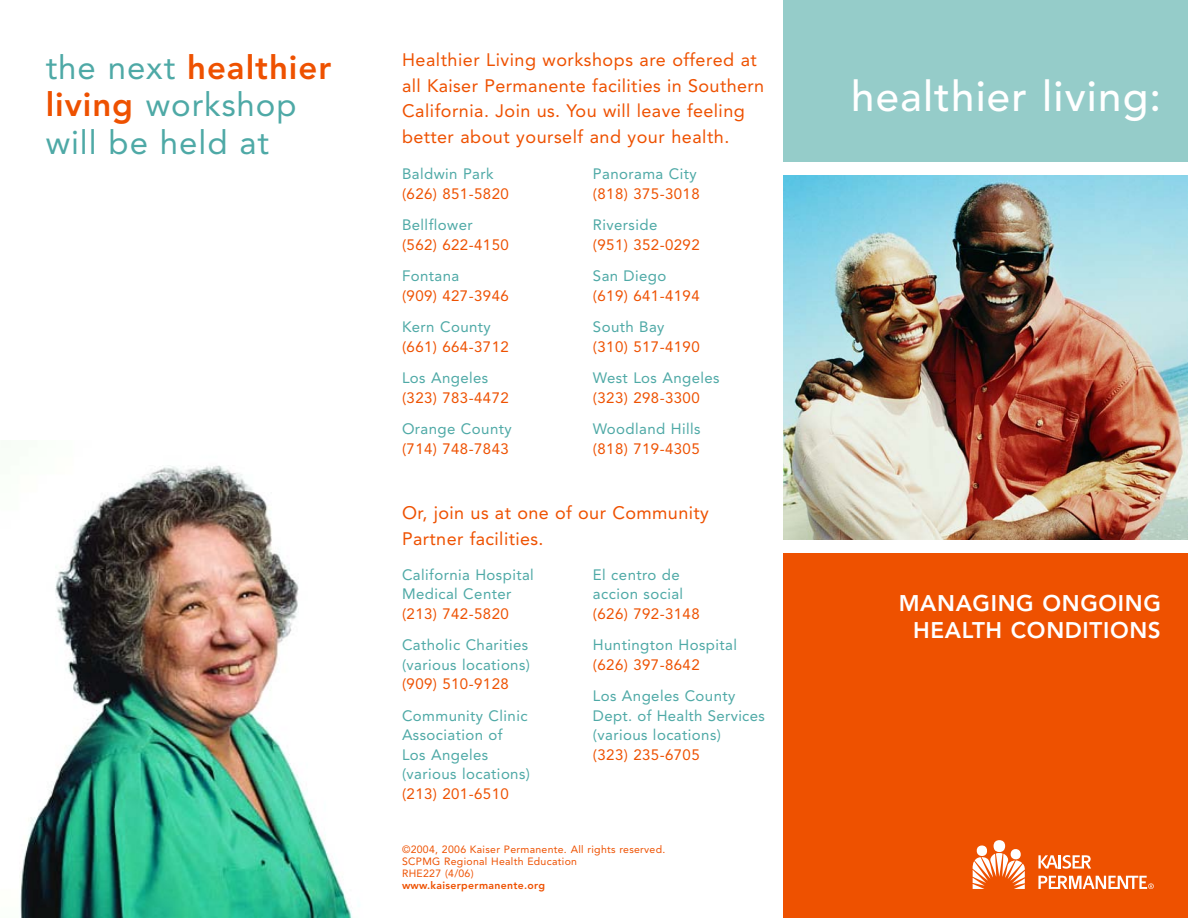
<style>
.page{position:relative;width:1188px;height:918px;background:#fff}
.page>*{position:absolute;margin:0;border:0;box-sizing:border-box;transform-origin:0 0}
.t1{font:500 42px "Avenir";letter-spacing:.03em;color:#fff}
.t2{font:33px/37.5px "Avenir";letter-spacing:.03em;color:#4ea9a6}
.t3{font:800 22.5px/27px "Avenir";letter-spacing:.03em;color:#fff;text-align:right}
.t4{font:18px/25.5px "Avenir";letter-spacing:.02em;color:#ee5100}
.t5{font:15px/19.5px "Avenir";letter-spacing:.03em;color:#4ea9a6}
.t6{font:15px "Avenir";letter-spacing:.03em;color:#ee5100}
.t7{font:10.5px/12px "Avenir";letter-spacing:.03em;color:#ee5100}
.t8{font:800 10.5px "Avenir";letter-spacing:.03em;color:#ee5100}
.s1{font-weight:800;color:#ee5100}
</style>
<div class="page">
<img style="left:20px;top:465px;width:339px;height:453px">
<div style="left:783px;top:0;width:405px;height:162px;background:#95ccc9"></div>
<div style="left:783px;top:554px;width:405px;height:364px;background:#ee5100"></div>
<svg style="left:973px;top:845px;width:52px;height:44px"></svg>
<div style="left:993px;top:840px;width:12px;height:12px;background:#fff;border-radius:50%"></div>
<svg style="left:1038px;top:855px;width:53px;height:14px"></svg>
<svg style="left:1038px;top:876px;width:116px;height:13px"></svg>
<img style="left:783px;top:176px;width:405px;height:364px">
<h2 class="t2" style="left:46px;top:51px;width:287px">the next <span class="s1">healthier living</span> workshop will be held at</h2>
<p class="t4" style="left:402px;top:49px;width:364px">Healthier Living workshops are offered at all Kaiser Permanente facilities in Southern California. Join us. You will leave feeling better about yourself and your health.</p>
<p class="t5" style="left:402px;top:166px;width:93px">Baldwin Park</p>
<p class="t6" style="left:402px;top:188px;width:108px">(626) 851-5820</p>
<p class="t5" style="left:402px;top:217px;width:72px">Bellflower</p>
<p class="t6" style="left:402px;top:239px;width:108px">(562) 622-4150</p>
<p class="t5" style="left:402px;top:268px;width:59px">Fontana</p>
<p class="t6" style="left:402px;top:289px;width:108px">(909) 427-3946</p>
<p class="t5" style="left:402px;top:319px;width:90px">Kern County</p>
<p class="t6" style="left:402px;top:340px;width:108px">(661) 664-3712</p>
<p class="t5" style="left:402px;top:370px;width:88px">Los Angeles</p>
<p class="t6" style="left:402px;top:391px;width:108px">(323) 783-4472</p>
<p class="t5" style="left:402px;top:421px;width:111px">Orange County</p>
<p class="t6" style="left:402px;top:442px;width:108px">(714) 748-7843</p>
<p class="t5" style="left:593px;top:166px;width:105px">Panorama City</p>
<p class="t6" style="left:593px;top:188px;width:108px">(818) 375-3018</p>
<p class="t5" style="left:593px;top:217px;width:66px">Riverside</p>
<p class="t6" style="left:593px;top:239px;width:108px">(951) 352-0292</p>
<p class="t5" style="left:593px;top:268px;width:75px">San Diego</p>
<p class="t6" style="left:593px;top:289px;width:108px">(619) 641-4194</p>
<p class="t5" style="left:593px;top:319px;width:73px">South Bay</p>
<p class="t6" style="left:593px;top:340px;width:108px">(310) 517-4190</p>
<p class="t5" style="left:593px;top:370px;width:128px">West Los Angeles</p>
<p class="t6" style="left:593px;top:391px;width:108px">(323) 298-3300</p>
<p class="t5" style="left:593px;top:421px;width:109px">Woodland Hills</p>
<p class="t6" style="left:593px;top:442px;width:108px">(818) 719-4305</p>
<p class="t4" style="left:402px;top:502px;width:308px">Or, join us at one of our Community<br>Partner facilities.</p>
<p class="t5" style="left:402px;top:566px;width:133px">California Hospital<br>Medical Center</p>
<p class="t6" style="left:402px;top:608px;width:108px">(213) 742-5820</p>
<p class="t5" style="left:402px;top:637px;width:130px">Catholic Charities (various locations)</p>
<p class="t6" style="left:402px;top:678px;width:108px">(909) 510-9128</p>
<p class="t5" style="left:402px;top:707px;width:130px">Community Clinic<br>Association of<br>Los Angeles (various locations)</p>
<p class="t6" style="left:402px;top:788px;width:108px">(213) 201-6510</p>
<p class="t5" style="left:593px;top:566px;width:92px">El centro de accion social</p>
<p class="t6" style="left:593px;top:608px;width:108px">(626) 792-3148</p>
<p class="t5" style="left:593px;top:637px;width:146px">Huntington Hospital</p>
<p class="t6" style="left:593px;top:659px;width:108px">(626) 397-8642</p>
<p class="t5" style="left:593px;top:688px;width:174px">Los Angeles County<br>Dept. of Health Services (various locations)</p>
<p class="t6" style="left:593px;top:749px;width:108px">(323) 235-6705</p>
<p class="t7" style="left:402px;top:844px;width:265px">©2004, 2006 Kaiser Permanente. All rights reserved.<br>SCPMG Regional Health Education<br>RHE227 (4/06)</p>
<p class="t8" style="left:402px;top:881px;width:145px">www.kaiserpermanente.org</p>
<h1 class="t1" style="left:851px;top:79px;width:312px">healthier living:</h1>
<h3 class="t3" style="left:899px;top:592px;width:264px">MANAGING ONGOING<br>HEALTH CONDITIONS</h3>
</div>
